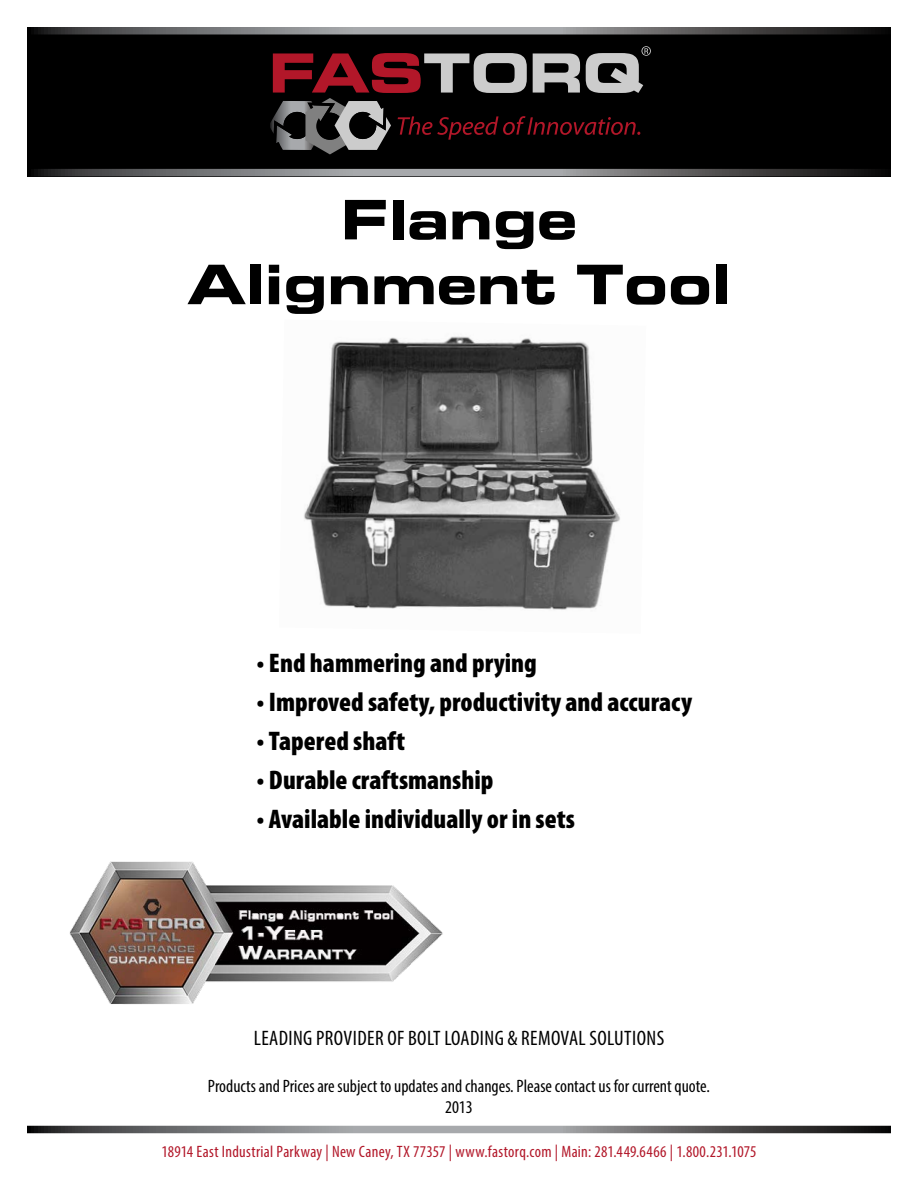
<style>
.page{position:relative;width:918px;height:1188px;background:#fff}
.page>*{position:absolute;margin:0;border:0;box-sizing:border-box;transform-origin:0 0}
.t1{font:54px/64.8px "Palindrome Expanded S Si Bold Expanded";color:#000;text-align:center}
.t2{font:900 condensed 27px "Myriad Pro";color:#000}
.t3{font:condensed 21px "Myriad Pro";letter-spacing:.02em;color:#000}
.t4{font:condensed 18px/21.6px "Myriad Pro";color:#000;text-align:center}
.t5{font:condensed 16.5px "Myriad Pro";letter-spacing:.015em;color:#b21729}
</style>
<div class="page">
<div style="left:27px;top:27px;width:864px;height:149px;background:#000"></div>
<svg style="left:34px;top:169px;width:847px;height:7px;background:#707072"></svg>
<svg style="left:27px;top:1126px;width:864px;height:7px;background:#6e6e70"></svg>
<svg style="left:34px;top:27px;width:847px;height:7px;background:#707072"></svg>
<svg style="left:270px;top:46px;width:381px;height:108px"></svg>
<img style="left:304px;top:336px;width:316px;height:274px">
<img style="left:69px;top:861px;width:374px;height:144px">
<h1 class="t1" style="left:187px;top:186px;width:545px">Flange<br>Alignment Tool</h1>
<p class="t2" style="left:256px;top:646px;width:282px">• End hammering and prying</p>
<p class="t2" style="left:256px;top:685px;width:437px">• Improved safety, productivity and accuracy</p>
<p class="t2" style="left:256px;top:724px;width:150px">• Tapered shaft</p>
<p class="t2" style="left:256px;top:763px;width:239px">• Durable craftsmanship</p>
<p class="t2" style="left:256px;top:802px;width:320px">• Available individually or in sets</p>
<p class="t3" style="left:254px;top:1025px;width:412px">Leading provider of bolt loading &amp; removal solutions</p>
<p class="t4" style="left:208px;top:1075px;width:504px">Products and Prices are subject to updates and changes. Please contact us for current quote.<br>2013</p>
<p class="t5" style="left:162px;top:1142px;width:596px">18914 East Industrial Parkway | New Caney, TX 77357 | www.fastorq.com | Main: 281.449.6466 | 1.800.231.1075</p>
</div>
